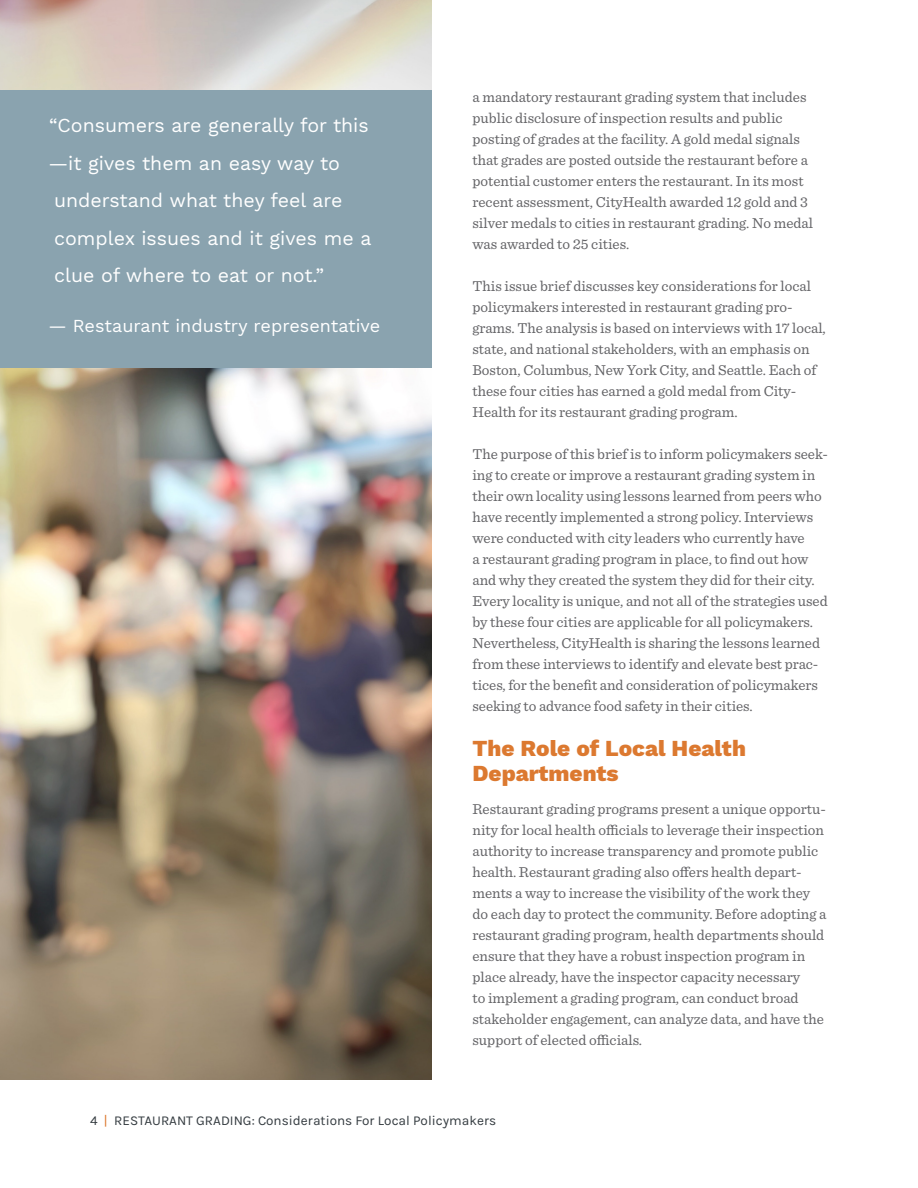
<style>
.page{position:relative;width:918px;height:1188px;background:#fff}
.page>*{position:absolute;margin:0;border:0;box-sizing:border-box;transform-origin:0 0}
.SUBHEAD{font:800 22.5px/24.3px "Work Sans";color:#dc7930}
.t1{font:19.5px/37.5px "Work Sans";color:#fff}
.t2{font:18px "Work Sans";color:#fff}
.text{font:15px/21px "Sentinel";color:#636366}
.t3{font:13.5px "Karla";color:#343b40}
.s1{color:#dc7930}
</style>
<div class="page">
<img style="left:0;top:0;width:432px;height:1080px">
<div style="left:0;top:91px;width:432px;height:277px;background:#8aa3af"></div>
<p class="t1" style="left:48px;top:108px;width:324px">“Consumers are generally for this —it gives them an easy way to understand what they feel are complex issues and it gives me a clue of where to eat or not.”</p>
<p class="t2" style="left:49px;top:315px;width:333px">— Restaurant industry representative</p>
<p class="text" style="left:472px;top:86px;width:342px">a mandatory restaurant grading system that includes public disclosure of inspection results and public posting of grades at the facility. A gold medal signals that grades are posted outside the restaurant before a potential customer enters the restaurant. In its most recent assessment, CityHealth awarded 12 gold and 3 silver medals to cities in restaurant grading. No medal was awarded to 25 cities.</p>
<p class="text" style="left:472px;top:275px;width:355px">This issue brief discusses key considerations for local policymakers interested in restaurant grading pro&shy;grams. The analysis is based on interviews with 17 local, state, and national stakeholders, with an emphasis on Boston, Columbus, New York City, and Seattle. Each of these four cities has earned a gold medal from City-Health for its restaurant grading program.</p>
<p class="text" style="left:472px;top:443px;width:357px">The purpose of this brief is to inform policymakers seek&shy;ing to create or improve a restaurant grading system in their own locality using lessons learned from peers who have recently implemented a strong policy. Interviews were conducted with city leaders who currently have<br>a restaurant grading program in place, to find out how and why they created the system they did for their city.<br>Every locality is unique, and not all of the strategies used by these four cities are applicable for all policymakers.<br>Nevertheless, CityHealth is sharing the lessons learned from these interviews to identify and elevate best prac&shy;tices, for the benefit and consideration of policymakers seeking to advance food safety in their cities.</p>
<p class="SUBHEAD" style="left:472px;top:738px;width:275px">The Role of Local Health<br>Departments</p>
<p class="text" style="left:472px;top:797px;width:355px">Restaurant grading programs present a unique opportu&shy;nity for local health officials to leverage their inspection authority to increase transparency and promote public health. Restaurant grading also offers health depart&shy;ments a way to increase the visibility of the work they do each day to protect the community. Before adopting a restaurant grading program, health departments should ensure that they have a robust inspection program in place already, have the inspector capacity necessary<br>to implement a grading program, can conduct broad stakeholder engagement, can analyze data, and have the support of elected officials.</p>
<p class="t3" style="left:90px;top:1114px;width:408px">4 <span class="s1">|</span> RESTAURANT GRADING: Considerations For Local Policymakers</p>
</div>
